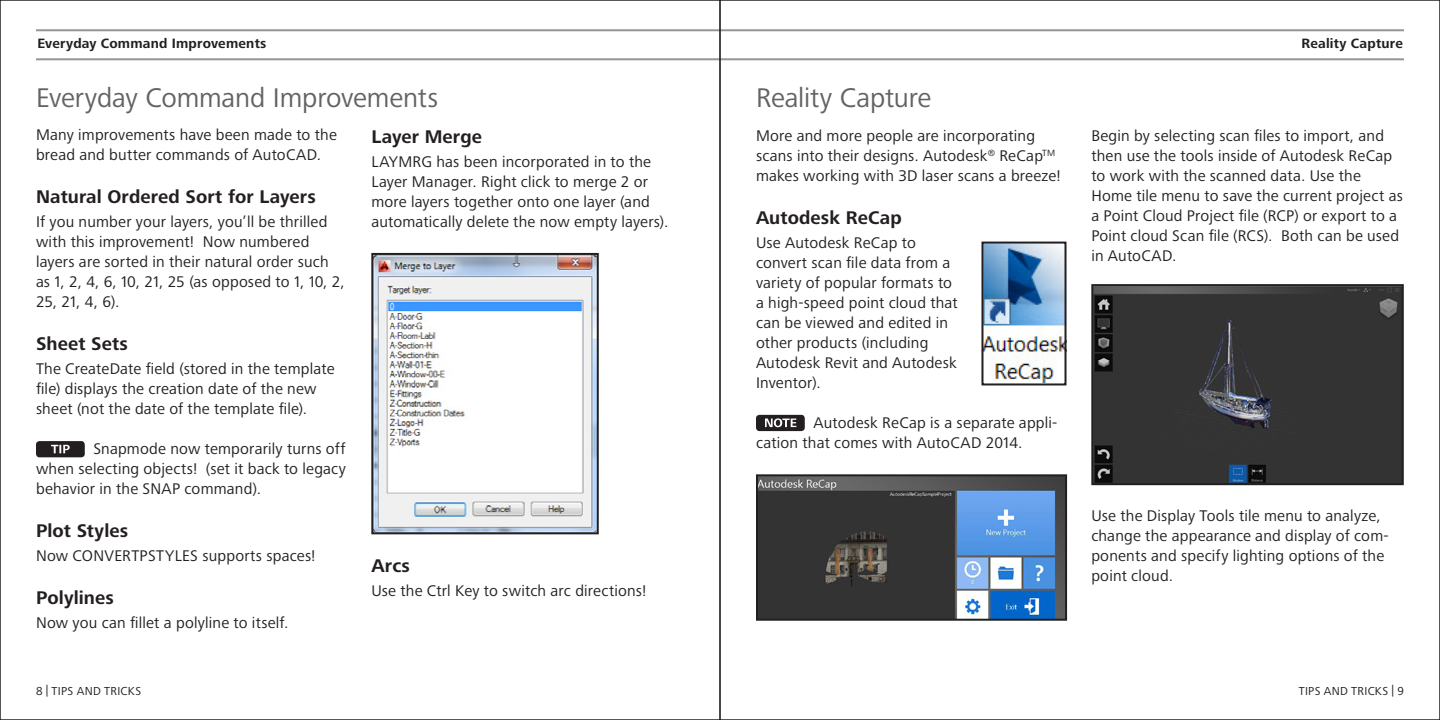
<style>
.page{position:relative;width:1440px;height:720px;background:#fff}
.page>*{position:absolute;margin:0;border:0;box-sizing:border-box;transform-origin:0 0}
.Section_headline{font:28px "Frutiger Next LTW1 G";letter-spacing:-.005em;color:#636366}
.Text_subhead{font:700 19px "Frutiger Next LTW1 G";letter-spacing:.005em;color:#231f20}
.Text_body_copy{font:16px/20px "Frutiger Next LTW1 G";letter-spacing:.01em;color:#231f20}
.Section_title_-_left{font:700 14px "Frutiger Next LTW1 G";letter-spacing:.015em;color:#231f20}
.t1{font:12px "Frutiger Next LTW1 G";letter-spacing:.025em;color:#231f20}
</style>
<div class="page">
<hr style="left:36px;top:29px;width:1368px;height:2px;background:#939598">
<hr style="left:36px;top:58px;width:1368px;height:2px;background:#939598">
<div style="left:756px;top:415px;width:49px;height:16px;background:#231f20;border-radius:3px"></div>
<svg style="left:765px;top:418px;width:31px;height:9px"></svg>
<img style="left:759px;top:477px;width:305px;height:141px">
<div style="left:756px;top:474px;width:311px;height:147px;border:2px solid #231f20"></div>
<div style="left:36px;top:441px;width:49px;height:16px;background:#231f20;border-radius:3px"></div>
<svg style="left:51px;top:445px;width:19px;height:8px"></svg>
<img style="left:374px;top:256px;width:222px;height:275px">
<div style="left:371px;top:253px;width:228px;height:281px;border:2px solid #231f20"></div>
<img style="left:1094px;top:287px;width:307px;height:195px">
<div style="left:1091px;top:284px;width:313px;height:201px;border:2px solid #231f20"></div>
<img style="left:984px;top:245px;width:80px;height:137px">
<div style="left:981px;top:242px;width:86px;height:143px;border:2px solid #231f20"></div>
<p class="Section_title_-_left" style="left:37px;top:35px;width:231px">Everyday Command Improvements</p>
<p class="Section_title_-_left" style="left:1301px;top:35px;width:103px">Reality Capture</p>
<p class="Section_headline" style="left:36px;top:81px;width:404px">Everyday Command Improvements</p>
<p class="Text_body_copy" style="left:36px;top:126px;width:302px">Many improvements have been made to the bread and butter commands of AutoCAD.</p>
<p class="Text_subhead" style="left:36px;top:186px;width:281px">Natural Ordered Sort for Layers</p>
<p class="Text_body_copy" style="left:36px;top:213px;width:310px">If you number your layers, you’ll be thrilled with this improvement! Now numbered layers are sorted in their natural order such as 1, 2, 4, 6, 10, 21, 25 (as opposed to 1, 10, 2, 25, 21, 4, 6).</p>
<p class="Text_subhead" style="left:36px;top:333px;width:93px">Sheet Sets</p>
<p class="Text_body_copy" style="left:36px;top:360px;width:300px">The CreateDate field (stored in the template file) displays the creation date of the new sheet (not the date of the template file).</p>
<p class="Text_body_copy" style="left:36px;top:440px;width:312px;text-align:justify;text-indent:57px">Snapmode now temporarily turns off when selecting objects! (set it back to legacy behavior in the SNAP command).</p>
<p class="Text_subhead" style="left:36px;top:520px;width:94px">Plot Styles</p>
<p class="Text_body_copy" style="left:36px;top:547px;width:281px">Now CONVERTPSTYLES supports spaces!</p>
<p class="Text_subhead" style="left:36px;top:587px;width:79px">Polylines</p>
<p class="Text_body_copy" style="left:36px;top:614px;width:254px">Now you can fillet a polyline to itself.</p>
<p class="Text_subhead" style="left:371px;top:126px;width:112px">Layer Merge</p>
<p class="Text_body_copy" style="left:371px;top:153px;width:299px">LAYMRG has been incorporated in to the Layer Manager. Right click to merge 2 or more layers together onto one layer (and automatically delete the now empty layers).</p>
<p class="Text_subhead" style="left:371px;top:555px;width:40px">Arcs</p>
<p class="Text_body_copy" style="left:371px;top:581px;width:277px">Use the Ctrl Key to switch arc directions!</p>
<p class="Section_headline" style="left:756px;top:82px;width:177px">Reality Capture</p>
<p class="Text_body_copy" style="left:756px;top:126px;width:306px">More and more people are incorporating scans into their designs. Autodesk<sup>®</sup> ReCap<sup>TM </sup>makes working with 3D laser scans a breeze!</p>
<p class="Text_subhead" style="left:756px;top:207px;width:147px">Autodesk ReCap</p>
<p class="Text_body_copy" style="left:756px;top:233px;width:203px">Use Autodesk ReCap to convert scan file data from a variety of popular formats to a high-speed point cloud that can be viewed and edited in other products (including<br>Autodesk Revit and Autodesk<br>Inventor).</p>
<p class="Text_body_copy" style="left:756px;top:413px;width:303px;text-indent:57px">Autodesk ReCap is a separate appli&shy;cation that comes with AutoCAD 2014.</p>
<p class="Text_body_copy" style="left:1091px;top:126px;width:313px">Begin by selecting scan files to import, and then use the tools inside of Autodesk ReCap to work with the scanned data. Use the Home tile menu to save the current project as a Point Cloud Project file (RCP) or export to a Point cloud Scan file (RCS). Both can be used in AutoCAD.</p>
<p class="Text_body_copy" style="left:1091px;top:506px;width:299px">Use the Display Tools tile menu to analyze, change the appearance and display of com&shy;ponents and specify lighting options of the point cloud.</p>
<p class="t1" style="left:36px;top:684px;width:107px">8 | TIPS AND TRICKS</p>
<p class="t1" style="left:1299px;top:684px;width:107px">TIPS AND TRICKS | 9</p>
</div>
